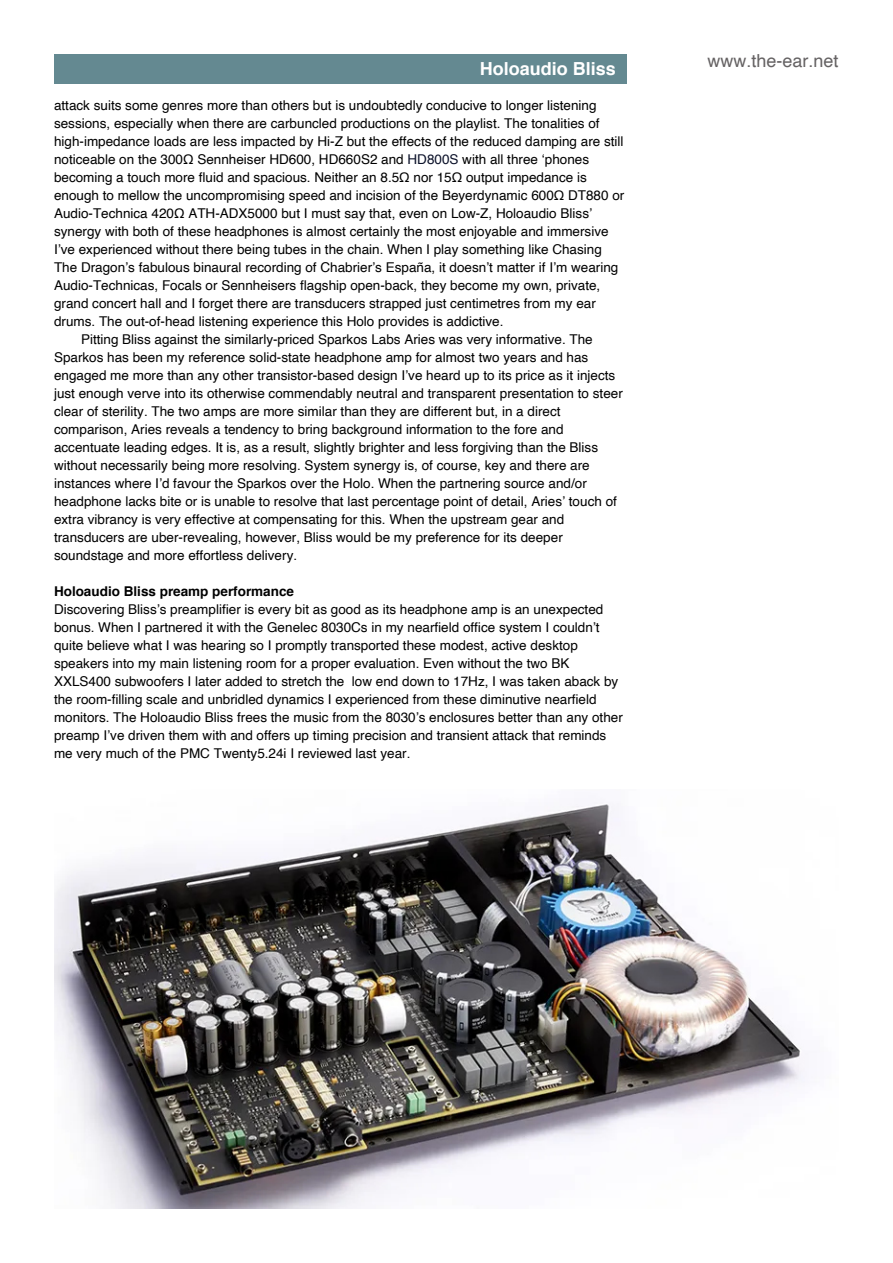
<style>
.page{position:relative;width:893px;height:1263px;background:#fff}
.page>*{position:absolute;margin:0;border:0;box-sizing:border-box;transform-origin:0 0}
.t1{font:18px "Helvetica";color:#656263}
.t2{font:700 18px "Helvetica";color:#fff}
.t3{font:13.5px/18px "Helvetica";color:#000}
.t4{font:700 13.5px "Helvetica";color:#000}
.s1{color:#0c122a}
</style>
<div class="page">
<img style="left:54px;top:802px;width:751px;height:407px">
<div style="left:54px;top:54px;width:573px;height:30px;background:#648991"></div>
<h1 class="t2" style="left:480px;top:54px;width:138px">Holoaudio Bliss</h1>
<p class="t3" style="left:54px;top:96px;width:544px">attack suits some genres more than others but is undoubtedly conducive to longer listening</p>
<p class="t3" style="left:54px;top:114px;width:547px">sessions, especially when there are carbuncled productions on the playlist. The tonalities of</p>
<p class="t3" style="left:54px;top:132px;width:571px">high-impedance loads are less impacted by Hi-Z but the effects of the reduced damping are still</p>
<p class="t3" style="left:54px;top:150px;width:537px">noticeable on the 300Ω Sennheiser HD600, HD660S2 and <span class="s1">HD800S</span> with all three ‘phones</p>
<p class="t3" style="left:54px;top:168px;width:534px">becoming a touch more 昀氀uid and spacious. Neither an 8.5Ω nor 15Ω output impedance is</p>
<p class="t3" style="left:54px;top:186px;width:572px">enough to mellow the uncompromising speed and incision of the Beyerdynamic 600Ω DT880 or</p>
<p class="t3" style="left:54px;top:204px;width:540px">Audio-Technica 420Ω ATH-ADX5000 but I must say that, even on Low-Z, Holoaudio Bliss’</p>
<p class="t3" style="left:54px;top:222px;width:556px">synergy with both of these headphones is almost certainly the most enjoyable and immersive</p>
<p class="t3" style="left:54px;top:240px;width:549px">I’ve experienced without there being tubes in the chain. When I play something like Chasing</p>
<p class="t3" style="left:54px;top:258px;width:566px">The Dragon’s fabulous binaural recording of Chabrier’s España, it doesn’t matter if I’m wearing</p>
<p class="t3" style="left:54px;top:276px;width:548px">Audio-Technicas, Focals or Sennheisers 昀氀agship open-back, they become my own, private,</p>
<p class="t3" style="left:54px;top:294px;width:543px">grand concert hall and I forget there are transducers strapped just centimetres from my ear</p>
<p class="t3" style="left:54px;top:312px;width:451px">drums. The out-of-head listening experience this Holo provides is addictive.</p>
<p class="t3" style="left:81px;top:330px;width:513px">Pitting Bliss against the similarly-priced Sparkos Labs Aries was very informative. The</p>
<p class="t3" style="left:54px;top:348px;width:536px">Sparkos has been my reference solid-state headphone amp for almost two years and has</p>
<p class="t3" style="left:54px;top:366px;width:563px">engaged me more than any other transistor-based design I’ve heard up to its price as it injects</p>
<p class="t3" style="left:54px;top:384px;width:570px">just enough verve into its otherwise commendably neutral and transparent presentation to steer</p>
<p class="t3" style="left:54px;top:402px;width:508px">clear of sterility. The two amps are more similar than they are different but, in a direct</p>
<p class="t3" style="left:54px;top:420px;width:511px">comparison, Aries reveals a tendency to bring background information to the fore and</p>
<p class="t3" style="left:54px;top:438px;width:546px">accentuate leading edges. It is, as a result, slightly brighter and less forgiving than the Bliss</p>
<p class="t3" style="left:54px;top:456px;width:537px">without necessarily being more resolving. System synergy is, of course, key and there are</p>
<p class="t3" style="left:54px;top:474px;width:534px">instances where I’d favour the Sparkos over the Holo. When the partnering source and/or</p>
<p class="t3" style="left:54px;top:492px;width:564px">headphone lacks bite or is unable to resolve that last percentage point of detail, Aries’ touch of</p>
<p class="t3" style="left:54px;top:510px;width:512px">extra vibrancy is very effective at compensating for this. When the upstream gear and</p>
<p class="t3" style="left:54px;top:528px;width:510px">transducers are uber-revealing, however, Bliss would be my preference for its deeper</p>
<p class="t3" style="left:54px;top:546px;width:245px">soundstage and more effortless delivery.</p>
<p class="t4" style="left:54px;top:580px;width:242px">Holoaudio Bliss preamp performance</p>
<p class="t3" style="left:54px;top:600px;width:570px">Discovering Bliss’s preampli昀椀er is every bit as good as its headphone amp is an unexpected bonus. When I partnered it with the Genelec 8030Cs in my near昀椀eld of昀椀ce system I couldn’t quite believe what I was hearing so I promptly transported these modest, active desktop speakers into my main listening room for a proper evaluation. Even without the two BK XXLS400 subwoofers I later added to stretch the low end down to 17Hz, I was taken aback by the room-昀椀lling scale and unbridled dynamics I experienced from these diminutive near昀椀eld monitors. The Holoaudio Bliss frees the music from the 8030’s enclosures better than any other preamp I’ve driven them with and offers up timing precision and transient attack that reminds me very much of the PMC Twenty5.24i I reviewed last year.</p>
<h1 class="t1" style="left:707px;top:47px;width:133px">www.the-ear.net</h1>
</div>
